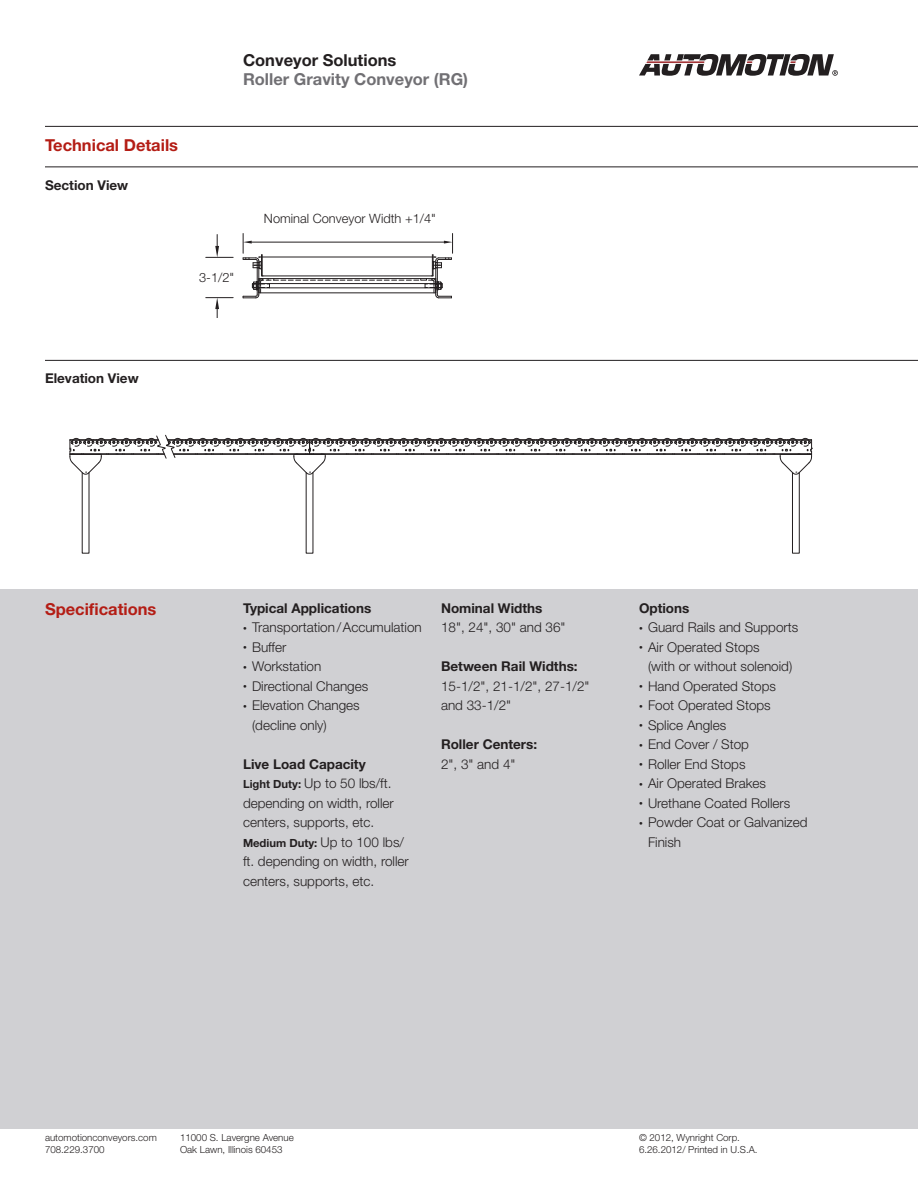
<style>
.page{position:relative;width:918px;height:1188px;background:#fff}
.page>*{position:absolute;margin:0;border:0;box-sizing:border-box;transform-origin:0 0}
.B_head{font:700 16.5px "Helvetica Neue LT Std";color:#b41d15}
.product_head_page_2{font:700 16.5px "Helvetica Neue LT Std";color:#717074}
.Category_Head_page_2{font:700 16.5px "Helvetica Neue LT Std";color:#231f20}
.Copy_spec_list{font:300 13.5px/19.5px "Helvetica Neue LT Std";color:#231f20}
.Copy___Spec{font:300 13.5px/19.5px "Helvetica Neue LT Std";color:#231f20}
.C_Head{font:700 13.5px "Helvetica Neue LT Std";color:#231f20}
.t1{font:300 12.9px "Helvetica Neue";color:#231f20}
.Copy___Spec-2{font:700 11.25px "Helvetica Neue LT Std";color:#231f20}
.t2{font:300 9.75px "Helvetica Neue LT Std";color:#231f20}
.s1{font-size:7.5px}
.s2{font-weight:700;font-size:11.25px}
.s3{font-weight:300;font-size:13.5px}
</style>
<div class="page">
<svg style="left:639px;top:54px;width:199px;height:22px"></svg>
<hr style="left:45px;top:126px;width:873px;height:1px;background:#231f20">
<div style="left:0;top:590px;width:918px;height:540px;background:#d0d0d3"></div>
<div style="left:792px;top:473px;width:7px;height:80px;border:1px solid #231f20"></div>
<svg style="left:70px;top:435px;width:743px;height:40px"></svg>
<hr style="left:45px;top:360px;width:873px;height:1px;background:#231f20">
<hr style="left:45px;top:166px;width:873px;height:1px;background:#231f20">
<svg style="left:206px;top:297px;width:27px;height:20px"></svg>
<svg style="left:206px;top:235px;width:27px;height:23px"></svg>
<svg style="left:243px;top:233px;width:210px;height:66px"></svg>
<p class="B_head" style="left:45px;top:135px;width:135px">Technical Details</p>
<p class="C_Head" style="left:45px;top:176px;width:85px">Section View</p>
<p class="Category_Head_page_2" style="left:243px;top:50px;width:155px">Conveyor Solutions</p>
<p class="product_head_page_2" style="left:243px;top:69px;width:227px">Roller Gravity Conveyor (RG)</p>
<p class="t1" style="left:199px;top:269px;width:37px">3-1/2"</p>
<p class="t1" style="left:264px;top:211px;width:174px">Nominal Conveyor Width +1/4"</p>
<p class="C_Head" style="left:45px;top:370px;width:95px">Elevation View</p>
<p class="B_head" style="left:45px;top:599px;width:113px">Specifications</p>
<p class="C_Head" style="left:243px;top:599px;width:130px">Typical Applications</p>
<p class="Copy_spec_list" style="left:243px;top:617px;width:180px"><span class="s1">•</span> Transportation/Accumulation</p>
<p class="Copy_spec_list" style="left:243px;top:637px;width:45px"><span class="s1">•</span> Buffer</p>
<p class="Copy_spec_list" style="left:243px;top:656px;width:80px"><span class="s1">•</span> Workstation</p>
<p class="Copy_spec_list" style="left:243px;top:676px;width:127px"><span class="s1">•</span> Directional Changes</p>
<p class="Copy_spec_list" style="left:252px;top:695px;width:109px;text-indent:-9px"><span class="s1">•</span> Elevation Changes (decline only)</p>
<p class="C_Head" style="left:243px;top:755px;width:124px">Live Load Capacity</p>
<p class="Copy___Spec" style="left:243px;top:773px;width:152px"><span class="s2">Light Duty:</span> Up to 50 lbs/ft. depending on width, roller centers, supports, etc.</p>
<p class="Copy___Spec-2" style="left:243px;top:836px;width:163px">Medium Duty: <span class="s3">Up to 100 lbs/</span></p>
<p class="Copy___Spec" style="left:243px;top:851px;width:167px">ft. depending on width, roller centers, supports, etc.</p>
<p class="C_Head" style="left:441px;top:599px;width:103px">Nominal Widths</p>
<p class="Copy___Spec" style="left:441px;top:617px;width:126px">18", 24", 30" and 36"</p>
<p class="C_Head" style="left:441px;top:658px;width:138px">Between Rail Widths:</p>
<p class="Copy___Spec" style="left:441px;top:676px;width:150px">15-1/2", 21-1/2", 27-1/2" and 33-1/2"</p>
<p class="C_Head" style="left:441px;top:736px;width:98px">Roller Centers:</p>
<p class="Copy___Spec" style="left:441px;top:754px;width:76px">2", 3" and 4"</p>
<p class="t1" style="left:382px;top:624px;width:174px">Nominal Conveyor Width +1/4"</p>
<p class="t1" style="left:317px;top:682px;width:37px">3-1/2"</p>
<p class="C_Head" style="left:639px;top:599px;width:52px">Options</p>
<p class="Copy_spec_list" style="left:639px;top:617px;width:161px"><span class="s1">•</span> Guard Rails and Supports</p>
<p class="Copy_spec_list" style="left:648px;top:637px;width:146px;text-indent:-9px"><span class="s1">•</span> Air Operated Stops<br>(with or without solenoid)</p>
<p class="Copy_spec_list" style="left:639px;top:676px;width:139px"><span class="s1">•</span> Hand Operated Stops</p>
<p class="Copy_spec_list" style="left:639px;top:695px;width:133px"><span class="s1">•</span> Foot Operated Stops</p>
<p class="Copy_spec_list" style="left:639px;top:715px;width:89px"><span class="s1">•</span> Splice Angles</p>
<p class="Copy_spec_list" style="left:639px;top:734px;width:112px"><span class="s1">•</span> End Cover / Stop</p>
<p class="Copy_spec_list" style="left:639px;top:754px;width:108px"><span class="s1">•</span> Roller End Stops</p>
<p class="Copy_spec_list" style="left:639px;top:773px;width:129px"><span class="s1">•</span> Air Operated Brakes</p>
<p class="Copy_spec_list" style="left:639px;top:793px;width:153px"><span class="s1">•</span> Urethane Coated Rollers</p>
<p class="Copy_spec_list" style="left:648px;top:812px;width:161px;text-indent:-9px"><span class="s1">•</span> Powder Coat or Galvanized<br>Finish</p>
<p class="t2" style="left:45px;top:1132px;width:113px">automotionconveyors.com</p>
<p class="t2" style="left:45px;top:1144px;width:61px">708.229.3700</p>
<p class="t2" style="left:180px;top:1132px;width:115px">11000 S. Lavergne Avenue</p>
<p class="t2" style="left:180px;top:1144px;width:104px">Oak Lawn, Illinois 60453</p>
<p class="t2" style="left:639px;top:1132px;width:103px">© 2012, Wynright Corp.</p>
<p class="t2" style="left:639px;top:1144px;width:120px">6.26.2012/ Printed in U.S.A.</p>
</div>
